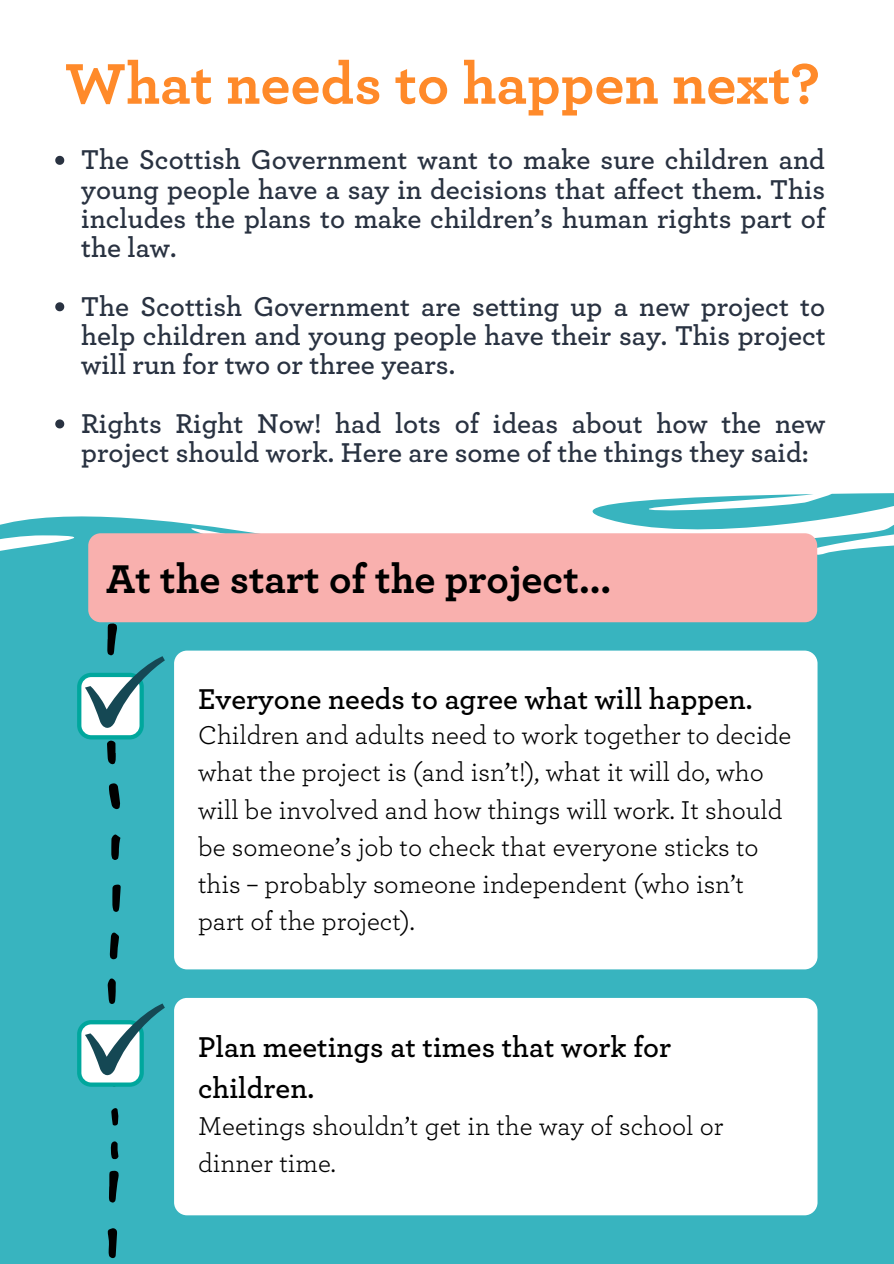
<style>
.page{position:relative;width:894px;height:1264px;background:#fff}
.page>*{position:absolute;margin:0;border:0;box-sizing:border-box;transform-origin:0 0}
.t1{font:700 60px "Archer";color:#ff8a2a}
.t2{font:700 42px "Archer";color:#000}
.t3{font:600 30px/40.5px "Archer";color:#000}
.t4{font:600 28.5px/29.2px "Archer";color:#293241;text-align:justify}
.t5{font:27px/37.2px "Archer";color:#000}
</style>
<div class="page">
<div style="left:0;top:0;width:893px;height:1263px;background:#38b4bf"></div>
<svg style="left:0;top:468px;width:893px;height:155px;fill:#fff"></svg>
<svg style="left:810px;top:523px;width:83px;height:35px"></svg>
<svg style="left:185px;top:527px;width:227px;height:6px"></svg>
<div style="left:0;top:0;width:893px;height:468px;background:#fff"></div>
<svg style="left:55px;top:156px;width:9px;height:9px"></svg>
<svg style="left:55px;top:302px;width:9px;height:9px"></svg>
<svg style="left:55px;top:419px;width:9px;height:9px"></svg>
<div style="left:88px;top:533px;width:729px;height:89px;background:#f9b0ae;border-radius:12px"></div>
<svg style="left:109px;top:783px;width:11px;height:26px"></svg>
<svg style="left:112px;top:884px;width:9px;height:28px"></svg>
<svg style="left:110px;top:932px;width:9px;height:27px"></svg>
<svg style="left:111px;top:834px;width:9px;height:26px"></svg>
<svg style="left:111px;top:1141px;width:7px;height:18px"></svg>
<svg style="left:111px;top:1108px;width:7px;height:17px"></svg>
<div style="left:174px;top:650px;width:643px;height:319px;background:#fff;border-radius:13px"></div>
<svg style="left:77px;top:623px;width:88px;height:141px"></svg>
<div style="left:174px;top:997px;width:643px;height:218px;background:#fff;border-radius:13px"></div>
<svg style="left:77px;top:978px;width:88px;height:108px"></svg>
<svg style="left:109px;top:1170px;width:10px;height:32px"></svg>
<svg style="left:108px;top:1228px;width:9px;height:30px"></svg>
<p class="t1" style="left:65px;top:46px;width:756px">What needs to happen next?</p>
<p class="t4" style="left:81px;top:144px;width:745px">The Scottish Government want to make sure children and young people have a say in decisions that affect them. This includes the plans to make children’s human rights part of the law.</p>
<p class="t4" style="left:81px;top:291px;width:745px">The Scottish Government are setting up a new project to help children and young people have their say. This project will run for two or three years.</p>
<p class="t4" style="left:81px;top:408px;width:745px">Rights Right Now! had lots of ideas about how the new project should work. Here are some of the things they said:</p>
<p class="t2" style="left:106px;top:552px;width:506px">At the start of the project...</p>
<p class="t3" style="left:198px;top:678px;width:556px">Everyone needs to agree what will happen.</p>
<p class="t5" style="left:198px;top:716px;width:594px">Children and adults need to work together to decide what the project is (and isn’t!), what it will do, who will be involved and how things will work. It should be someone’s job to check that everyone sticks to this – probably someone independent (who isn’t part of the project).</p>
<p class="t3" style="left:198px;top:1026px;width:474px">Plan meetings at times that work for children.</p>
<p class="t5" style="left:198px;top:1106px;width:527px">Meetings shouldn’t get in the way of school or dinner time.</p>
</div>
